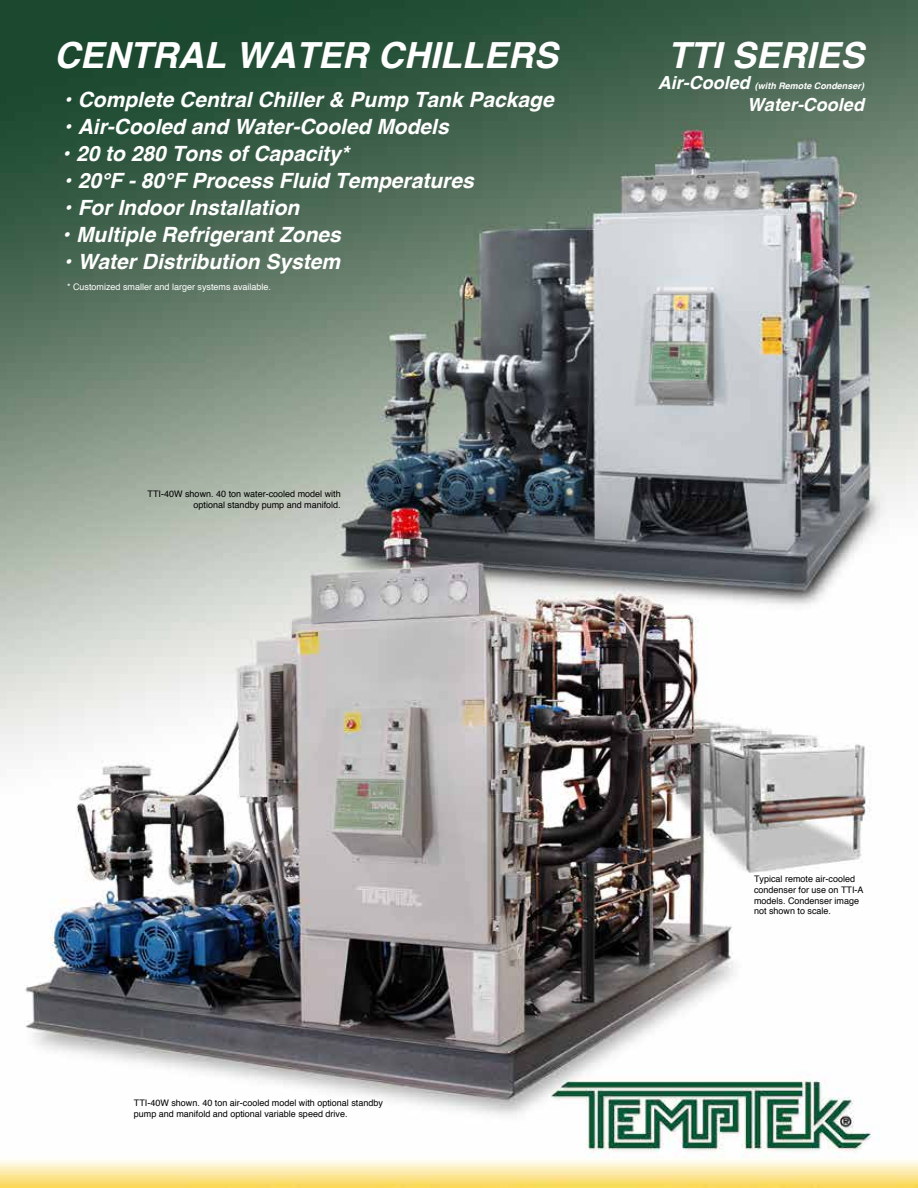
<style>
.page{position:relative;width:918px;height:1188px;background:#fff}
.page>*{position:absolute;margin:0;border:0;box-sizing:border-box;transform-origin:0 0}
.t1{font:italic 700 36px "Helvetica";color:#fff}
.t2{font:italic 700 21px "Helvetica";color:#fff}
.t3{font:italic 700 18px "Helvetica";color:#fff}
.t4{font:9px/10.8px "Helvetica";color:#000}
.t5{font:9px "Helvetica";color:#fff}
.t6{font:italic 700 9px "Helvetica";color:#fff}
.s1{font-size:18px}
</style>
<div class="page">
<img style="left:0;top:0;width:918px;height:1188px">
<h1 class="t1" style="left:54px;top:25px;width:505px">CENTRAL WATER CHILLERS</h1>
<h2 class="t2" style="left:64px;top:82px;width:491px">• Complete Central Chiller &amp; Pump Tank Package</h2>
<h2 class="t2" style="left:64px;top:109px;width:386px">• Air-Cooled and Water-Cooled Models</h2>
<h2 class="t2" style="left:63px;top:136px;width:288px">• 20 to 280 Tons of Capacity*</h2>
<h2 class="t2" style="left:64px;top:163px;width:411px">• 20°F - 80°F Process Fluid Temperatures</h2>
<h2 class="t2" style="left:64px;top:190px;width:236px">• For Indoor Installation</h2>
<h2 class="t2" style="left:63px;top:217px;width:280px">• Multiple Refrigerant Zones</h2>
<h2 class="t2" style="left:64px;top:244px;width:277px">• Water Distribution System</h2>
<p class="t5" style="left:67px;top:280px;width:206px">* Customized smaller and larger systems available.</p>
<p class="t4" style="left:148px;top:489px;width:195px;text-align:right">TTI-40W shown. 40 ton water-cooled model with optional standby pump and manifold.</p>
<h1 class="t1" style="left:668px;top:25px;width:198px">TTI SERIES</h1>
<p class="t6" style="left:658px;top:79px;width:208px"><span class="s1">Air-Cooled</span> (with Remote Condenser)</p>
<h3 class="t3" style="left:747px;top:90px;width:118px">Water-Cooled</h3>
<p class="t4" style="left:134px;top:1098px;width:251px">TTI-40W shown. 40 ton air-cooled model with optional standby pump and manifold and optional variable speed drive.</p>
<p class="t4" style="left:754px;top:874px;width:111px">Typical remote air-cooled condenser for use on TTI-A models. Condenser image not shown to scale.</p>
</div>
